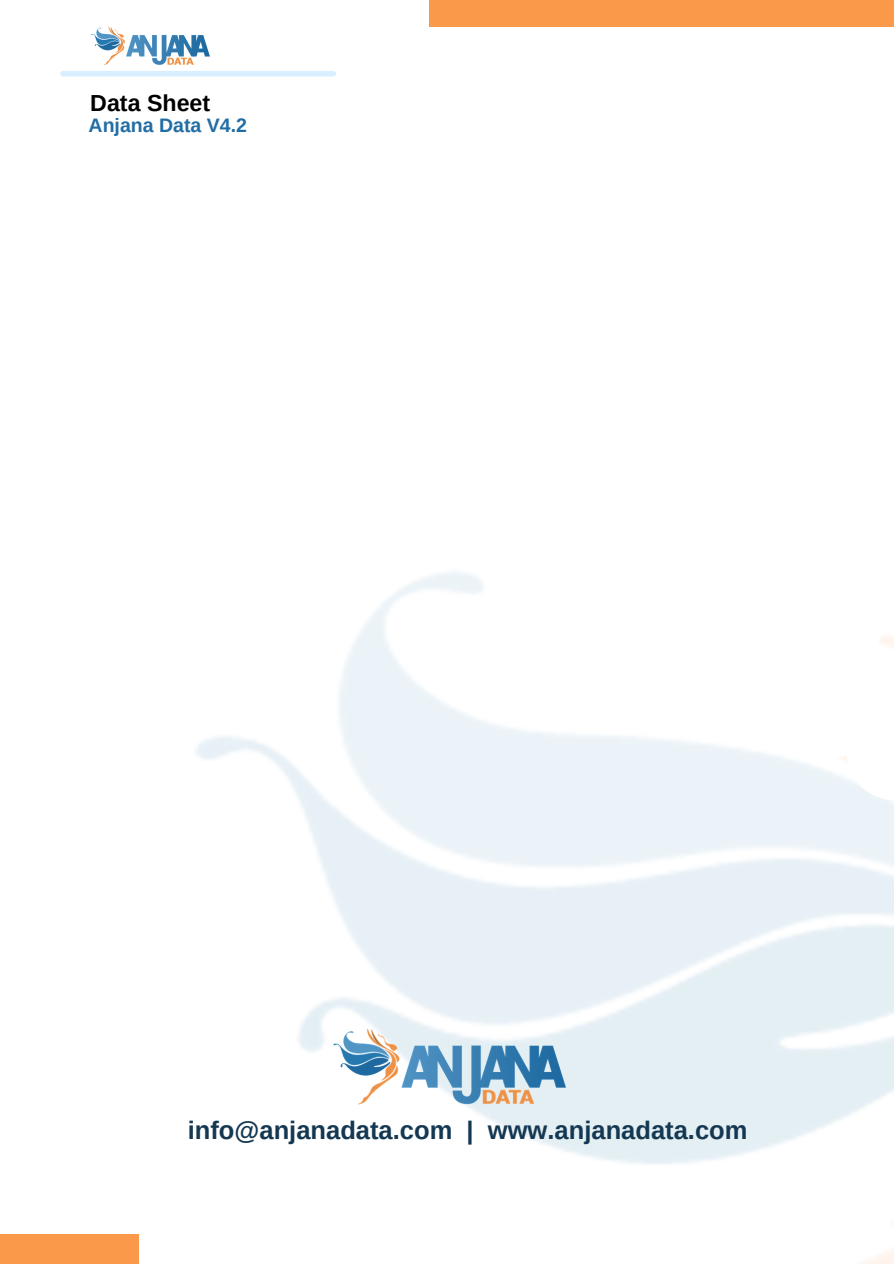
<style>
.page{position:relative;width:894px;height:1264px;background:#fff}
.page>*{position:absolute;margin:0;border:0;box-sizing:border-box;transform-origin:0 0}
.t1{font:700 25.5px "Arimo";color:#153852}
.t2{font:700 23.25px "Arimo";color:#000}
.t3{font:700 19.5px "Arimo";color:#216da4}
</style>
<div class="page">
<div style="left:0;top:1233px;width:139px;height:30px;background:#fa994a"></div>
<div style="left:429px;top:0;width:464px;height:27px;background:#fa994a"></div>
<img style="left:91px;top:26px;width:119px;height:39px">
<div style="left:63px;top:71px;width:270px;height:5px;background:#d9efff"></div>
<img style="left:106px;top:572px;width:787px;height:691px">
<svg style="left:648px;top:572px;width:245px;height:132px"></svg>
<svg style="left:748px;top:614px;width:145px;height:186px"></svg>
<img style="left:327px;top:1026px;width:240px;height:89px">
<p class="t2" style="left:90px;top:90px;width:121px">Data Sheet</p>
<p class="t3" style="left:89px;top:114px;width:160px">Anjana Data V4.2</p>
<p class="t1" style="left:188px;top:1115px;width:561px">info@anjanadata.com | www.anjanadata.com</p>
</div>
